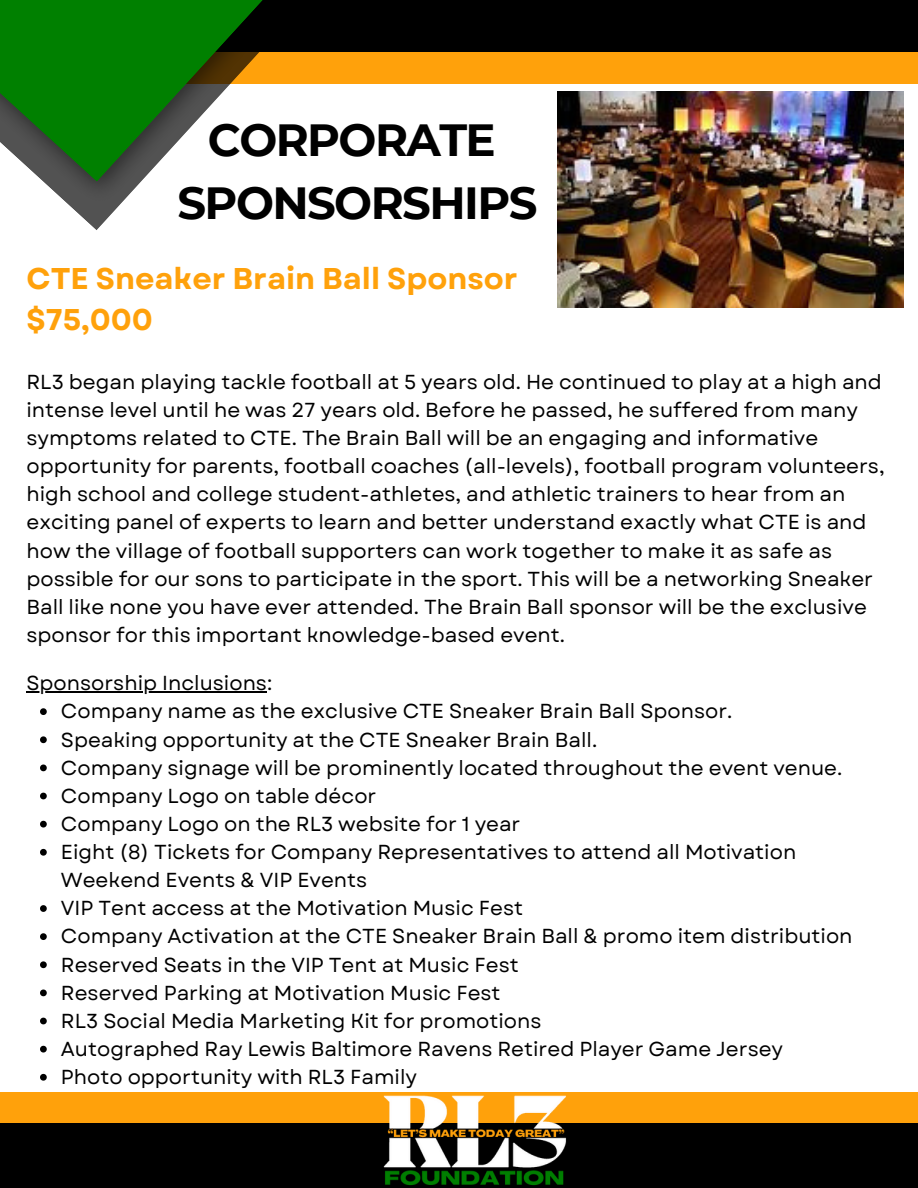
<style>
.page{position:relative;width:918px;height:1188px;background:#fff}
.page>*{position:absolute;margin:0;border:0;box-sizing:border-box;transform-origin:0 0}
.t1{font:700 45px/63px "Montserrat";letter-spacing:-.035em;color:#000;text-align:center}
.t2{font:700 30px/41.7px "Garet";color:#ffa10b}
.t3{font:20.25px/28.2px "Garet";color:#000}
</style>
<div class="page">
<div style="left:80px;top:49px;width:838px;height:35px;background:#ffa10b"></div>
<div style="left:0;top:1092px;width:918px;height:47px;background:#ffa10b"></div>
<div style="left:91px;top:0;width:827px;height:52px;background:#000"></div>
<div style="left:0;top:1123px;width:918px;height:65px;background:#000"></div>
<img style="left:44px;top:182px;width:97px;height:34px">
<svg style="left:0;top:0;width:263px;height:182px;fill:#008000"></svg>
<hr style="left:27px;top:691px;width:240px;height:2px;background:#000">
<svg style="left:40px;top:708px;width:7px;height:7px"></svg>
<svg style="left:40px;top:736px;width:7px;height:7px"></svg>
<svg style="left:40px;top:765px;width:7px;height:6px"></svg>
<svg style="left:40px;top:793px;width:7px;height:6px"></svg>
<svg style="left:40px;top:821px;width:7px;height:7px"></svg>
<svg style="left:40px;top:849px;width:7px;height:7px"></svg>
<svg style="left:40px;top:905px;width:7px;height:7px"></svg>
<svg style="left:40px;top:933px;width:7px;height:7px"></svg>
<svg style="left:40px;top:961px;width:7px;height:7px"></svg>
<svg style="left:40px;top:990px;width:7px;height:6px"></svg>
<svg style="left:40px;top:1018px;width:7px;height:6px"></svg>
<svg style="left:40px;top:1046px;width:7px;height:7px"></svg>
<svg style="left:40px;top:1074px;width:7px;height:7px"></svg>
<img style="left:557px;top:92px;width:347px;height:216px">
<img style="left:383px;top:1095px;width:184px;height:91px">
<p class="t1" style="left:178px;top:108px;width:361px">CORPORATE<br>SPONSORSHIPS</p>
<p class="t2" style="left:27px;top:257px;width:493px">CTE Sneaker Brain Ball Sponsor $75,000</p>
<h1 class="t3" style="left:27px;top:368px;width:860px">RL3 began playing tackle football at 5 years old. He continued to play at a high and intense level until he was 27 years old. Before he passed, he suffered from many symptoms related to CTE. The Brain Ball will be an engaging and informative opportunity for parents, football coaches (all-levels), football program volunteers, high school and college student-athletes, and athletic trainers to hear from an exciting panel of experts to learn and better understand exactly what CTE is and how the village of football supporters can work together to make it as safe as possible for our sons to participate in the sport. This will be a networking Sneaker Ball like none you have ever attended. The Brain Ball sponsor will be the exclusive sponsor for this important knowledge-based event.</h1>
<h2 class="t3" style="left:27px;top:669px;width:247px">Sponsorship Inclusions:</h2>
<p class="t3" style="left:61px;top:697px;width:673px">Company name as the exclusive CTE Sneaker Brain Ball Sponsor.</p>
<p class="t3" style="left:61px;top:725px;width:538px">Speaking opportunity at the CTE Sneaker Brain Ball.</p>
<p class="t3" style="left:61px;top:754px;width:783px">Company signage will be prominently located throughout the event venue.</p>
<p class="t3" style="left:61px;top:782px;width:317px">Company Logo on table décor</p>
<p class="t3" style="left:61px;top:810px;width:461px">Company Logo on the RL3 website for 1 year</p>
<p class="t3" style="left:61px;top:838px;width:737px">Eight (8) Tickets for Company Representatives to attend all Motivation<br>Weekend Events &amp; VIP Events</p>
<p class="t3" style="left:61px;top:894px;width:464px">VIP Tent access at the Motivation Music Fest</p>
<p class="t3" style="left:61px;top:922px;width:793px">Company Activation at the CTE Sneaker Brain Ball &amp; promo item distribution</p>
<p class="t3" style="left:61px;top:950px;width:459px">Reserved Seats in the VIP Tent at Music Fest</p>
<p class="t3" style="left:61px;top:979px;width:441px">Reserved Parking at Motivation Music Fest</p>
<p class="t3" style="left:61px;top:1007px;width:482px">RL3 Social Media Marketing Kit for promotions</p>
<p class="t3" style="left:61px;top:1035px;width:724px">Autographed Ray Lewis Baltimore Ravens Retired Player Game Jersey</p>
<p class="t3" style="left:61px;top:1063px;width:358px">Photo opportunity with RL3 Family</p>
</div>
